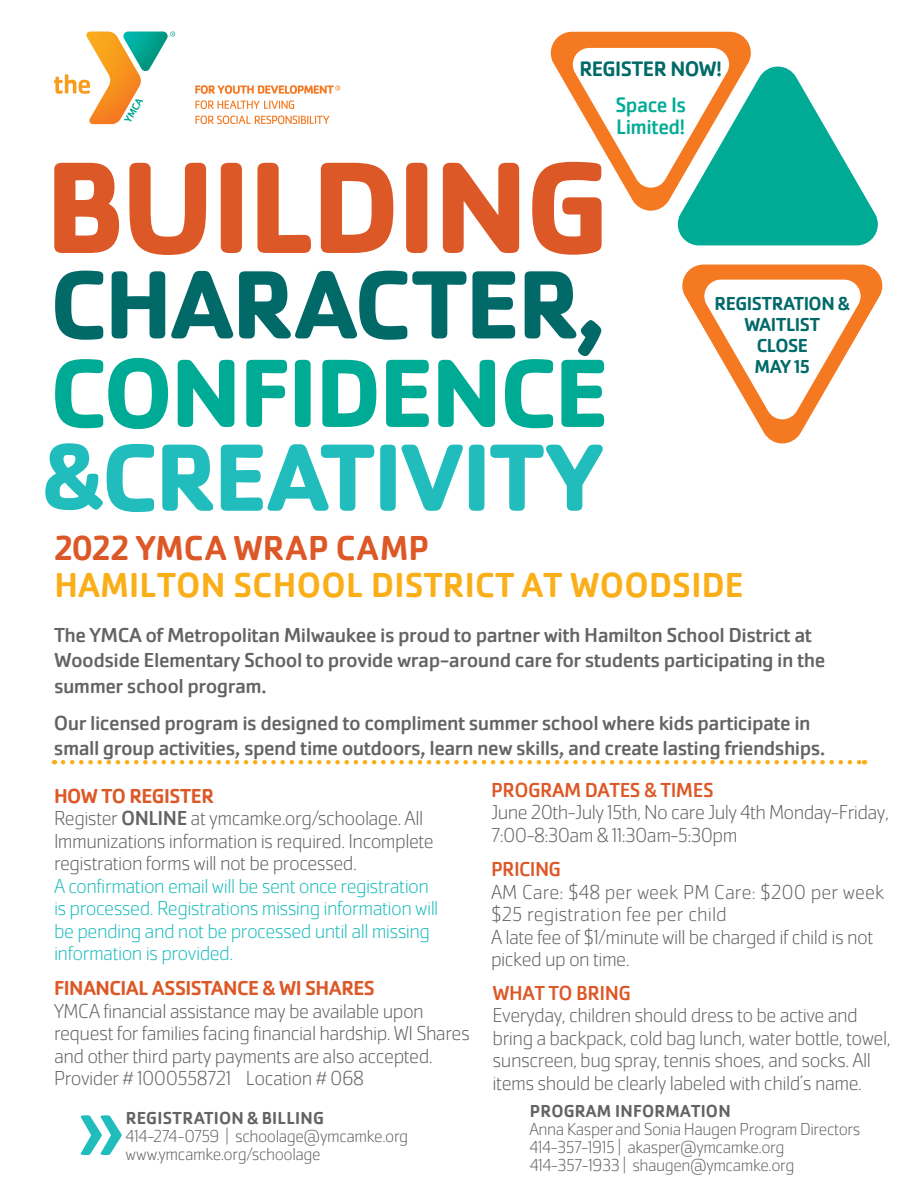
<style>
.page{position:relative;width:918px;height:1188px;background:#fff}
.page>*{position:absolute;margin:0;border:0;box-sizing:border-box;transform-origin:0 0}
.t1{font:700 135px "Cachet Pro";letter-spacing:-.03em;color:#dd5827}
.t2{font:108px "Cachet Pro";color:#21bdbd}
.t3{font:700 100.5px "Cachet Pro";letter-spacing:-.015em;color:#016a69}
.t4{font:700 100.5px "Cachet Pro";letter-spacing:-.03em;color:#00ab95}
.t5{font:700 99px "Cachet Pro";letter-spacing:-.015em;color:#21bdbd}
.t6{font:700 96px "Cachet Pro";color:#21bdbd}
.t7{font:500 36px/37.2px "Cachet Pro";letter-spacing:.01em;color:#faaf18}
.t8{font:21.75px/22.5px "Cachet Pro";letter-spacing:-.025em;color:#00ab95}
.t9{font:500 21.75px "Cachet Pro";letter-spacing:-.025em;color:#016a69}
.t10{font:200 21px/22.5px "Cachet Pro";letter-spacing:-.025em;color:#636366}
.t11{font:21px/25.2px "Cachet Pro";letter-spacing:-.025em;color:#636366}
.t12{font:200 21px/22.5px "Cachet Pro";letter-spacing:-.025em;color:#21bdbd}
.t13{font:200 21px/22.5px "Cachet Pro";color:#636366}
.t14{font:500 19.5px/21px "Cachet Pro";letter-spacing:-.025em;color:#016a69;text-align:center}
.t15{font:200 18px/18px "Cachet Pro";letter-spacing:-.025em;color:#636366}
.s1{color:#dd5827}
.s2{font-weight:500;color:#dd5827}
.s3{color:#636366}
.s4{font-weight:400;color:#636366}
.s5{font-weight:400;color:#dd5827}
.s6{font-weight:500}
</style>
<div class="page">
<svg style="left:54px;top:32px;width:121px;height:92px"></svg>
<svg style="left:196px;top:100px;width:98px;height:9px"></svg>
<svg style="left:196px;top:116px;width:133px;height:8px"></svg>
<svg style="left:195px;top:85px;width:145px;height:9px"></svg>
<svg style="left:63px;top:760px;width:802px;height:4px"></svg>
<svg style="left:551px;top:32px;width:327px;height:213px"></svg>
<svg style="left:682px;top:265px;width:200px;height:178px"></svg>
<p class="t9" style="left:579px;top:56px;width:144px">REGISTER NOW!</p>
<p class="t8" style="left:615px;top:93px;width:72px">Space Is<br>Limited!</p>
<p class="t1" style="left:44px;top:124px;width:568px">BUILDING</p>
<p class="t3" style="left:50px;top:242px;width:558px">CHARACTER,</p>
<p class="t14" style="left:715px;top:293px;width:137px">REGISTRATION &amp;<br>WAITLIST<br>CLOSE<br>MAY 15</p>
<p class="t4" style="left:50px;top:331px;width:561px">CONFIDENCE</p>
<p class="t5" style="left:101px;top:416px;width:502px">CREATIVITY</p>
<p class="t7" style="left:54px;top:530px;width:691px"><span class="s1">2022 YMCA WRAP CAMP<br></span>HAMILTON SCHOOL DISTRICT AT WOODSIDE</p>
<p class="t11" style="left:54px;top:623px;width:773px">The YMCA of Metropolitan Milwaukee is proud to partner with Hamilton School District at<br>Woodside Elementary School to provide wrap-around care for students participating in the summer school program.</p>
<p class="t11" style="left:54px;top:710px;width:773px">Our licensed program is designed to compliment summer school where kids participate in small group activities, spend time outdoors, learn new skills, and create lasting friendships.</p>
<p class="t12" style="left:54px;top:785px;width:386px"><span class="s2">HOW TO REGISTER<br></span><span class="s3">Register</span> <span class="s4">ONLINE</span> <span class="s3">at ymcamke.org/schoolage. All Immunizations information is required. Incomplete registration forms will not be processed.<br></span>A confirmation email will be sent once registration is processed. Registrations missing information will be pending and not be processed until all missing information is provided.</p>
<p class="t10" style="left:54px;top:977px;width:417px"><span class="s2">FINANCIAL ASSISTANCE &amp; WI SHARES<br></span>YMCA financial assistance may be available upon request for families facing financial hardship. WI Shares and other third party payments are also accepted.<br>Provider # 1000558721 Location # 068</p>
<p class="t6" style="left:42px;top:417px;width:63px">&amp;</p>
<p class="t10" style="left:491px;top:779px;width:399px"><span class="s5">PROGRAM DATES &amp; TIMES<br></span>June 20th-July 15th, No care July 4th Monday-Friday,<br>7:00-8:30am &amp; 11:30am-5:30pm</p>
<p class="t13" style="left:491px;top:858px;width:395px"><span class="s5">PRICING<br></span>AM Care: $48 per week PM Care: $200 per week $25 registration fee per child<br>A late fee of $1/minute will be charged if child is not picked up on time.</p>
<p class="t10" style="left:493px;top:982px;width:400px"><span class="s5">WHAT TO BRING<br></span>Everyday, children should dress to be active and bring a backpack, cold bag lunch, water bottle, towel, sunscreen, bug spray, tennis shoes, and socks. All items should be clearly labeled with child’s name.</p>
<p class="t2" style="left:76px;top:1062px;width:51px">»</p>
<p class="t15" style="left:126px;top:1109px;width:284px"><span class="s6">REGISTRATION &amp; BILLING<br></span>414-274-0759 | schoolage@ymcamke.org www.ymcamke.org/schoolage</p>
<p class="t15" style="left:529px;top:1102px;width:333px"><span class="s6">PROGRAM INFORMATION<br></span>Anna Kasper and Sonia Haugen Program Directors 414-357-1915 | akasper@ymcamke.org 414-357-1933 | shaugen@ymcamke.org</p>
</div>
